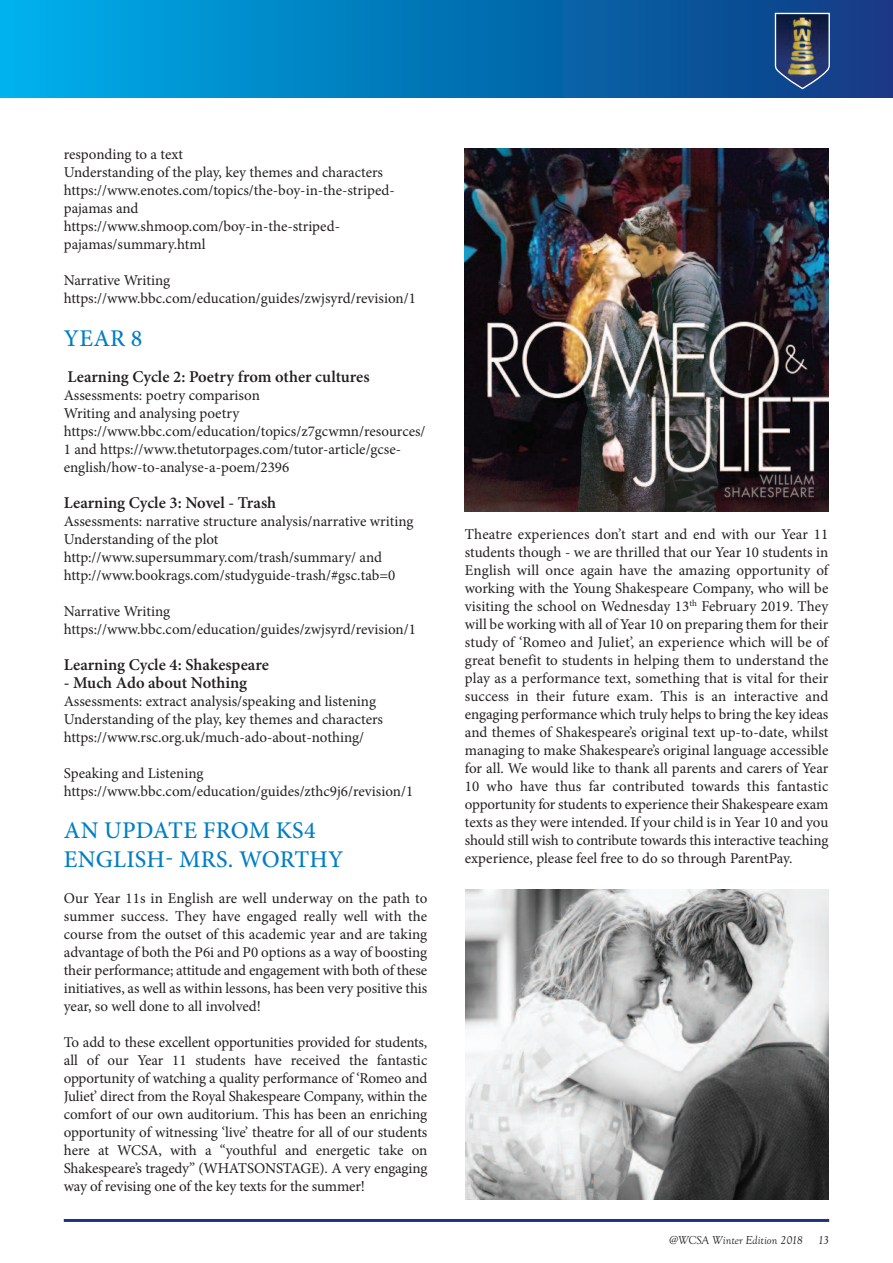
<style>
.page{position:relative;width:893px;height:1263px;background:#fff}
.page>*{position:absolute;margin:0;border:0;box-sizing:border-box;transform-origin:0 0}
.t1{font:500 24px/28.8px "Minion Pro";letter-spacing:.01em;color:#007ec5}
.t2{font:600 16.5px "Minion Pro";letter-spacing:-.005em;color:#231f20}
.t3{font:15px/18px "Minion Pro";letter-spacing:-.005em;color:#231f20}
.t4{font:italic 12px "Goudy Old Style T";color:#231f20}
</style>
<div class="page">
<hr style="left:64px;top:1219px;width:765px;height:3px;background:#1f3584">
<svg style="left:0;top:0;width:893px;height:98px;background:#0675b5"></svg>
<svg style="left:775px;top:65px;width:55px;height:24px"></svg>
<img style="left:466px;top:890px;width:362px;height:309px">
<img style="left:465px;top:148px;width:363px;height:364px">
<p class="t3" style="left:64px;top:147px;width:333px">responding to a text<br>Understanding of the play, key themes and characters https://www.enotes.com/topics/the-boy-in-the-striped&shy;pajamas and https://www.shmoop.com/boy-in-the-striped&shy;pajamas/summary.html</p>
<p class="t3" style="left:64px;top:273px;width:354px">Narrative Writing https://www.bbc.com/education/guides/zwjsyrd/revision/1</p>
<h1 class="t1" style="left:64px;top:326px;width:80px">YEAR 8</h1>
<p class="t2" style="left:67px;top:370px;width:304px">Learning Cycle 2: Poetry from other cultures</p>
<p class="t3" style="left:64px;top:387px;width:363px">Assessments: poetry comparison<br>Writing and analysing poetry https://www.bbc.com/education/topics/z7gcwmn/resources/ 1 and https://www.thetutorpages.com/tutor-article/gcse&shy;english/how-to-analyse-a-poem/2396</p>
<p class="t2" style="left:64px;top:496px;width:214px">Learning Cycle 3: Novel - Trash</p>
<p class="t3" style="left:64px;top:513px;width:351px">Assessments: narrative structure analysis/narrative writing Understanding of the plot http://www.supersummary.com/trash/summary/ and http://www.bookrags.com/studyguide-trash/#gsc.tab=0</p>
<p class="t3" style="left:64px;top:603px;width:354px">Narrative Writing https://www.bbc.com/education/guides/zwjsyrd/revision/1</p>
<p class="t2" style="left:64px;top:658px;width:207px">Learning Cycle 4: Shakespeare</p>
<p class="t2" style="left:64px;top:676px;width:185px">- Much Ado about Nothing</p>
<p class="t3" style="left:64px;top:693px;width:321px">Assessments: extract analysis/speaking and listening<br>Understanding of the play, key themes and characters https://www.rsc.org.uk/much-ado-about-nothing/</p>
<p class="t3" style="left:64px;top:765px;width:351px">Speaking and Listening https://www.bbc.com/education/guides/zthc9j6/revision/1</p>
<h1 class="t1" style="left:64px;top:818px;width:281px">AN UPDATE FROM KS4<br>ENGLISH- MRS. WORTHY</h1>
<p class="t3" style="left:64px;top:890px;width:365px;text-align:justify">Our Year 11s in English are well underway on the path to summer success. They have engaged really well with the course from the outset of this academic year and are taking advantage of both the P6i and P0 options as a way of boosting their performance; attitude and engagement with both of these initiatives, as well as within lessons, has been very positive this year, so well done to all involved!</p>
<p class="t3" style="left:64px;top:1034px;width:365px;text-align:justify">To add to these excellent opportunities provided for students, all of our Year 11 students have received the fantastic opportunity of watching a quality performance of ‘Romeo and Juliet’ direct from the Royal Shakespeare Company, within the comfort of our own auditorium. This has been an enriching opportunity of witnessing ‘live’ theatre for all of our students here at WCSA, with a “youthful and energetic take on Shakespeare’s tragedy” (WHATSONSTAGE). A very engaging way of revising one of the key texts for the summer!</p>
<p class="t3" style="left:465px;top:526px;width:365px;text-align:justify">Theatre experiences don’t start and end with our Year 11 students though - we are thrilled that our Year 10 students in English will once again have the amazing opportunity of working with the Young Shakespeare Company, who will be visiting the school on Wednesday 13<sup>th</sup> February 2019. They will be working with all of Year 10 on preparing them for their study of ‘Romeo and Juliet’, an experience which will be of great benefit to students in helping them to understand the play as a performance text, something that is vital for their success in their future exam. This is an interactive and engaging performance which truly helps to bring the key ideas and themes of Shakespeare’s original text up-to-date, whilst managing to make Shakespeare’s original language accessible for all. We would like to thank all parents and carers of Year 10 who have thus far contributed towards this fantastic opportunity for students to experience their Shakespeare exam texts as they were intended. If your child is in Year 10 and you should still wish to contribute towards this interactive teaching experience, please feel free to do so through ParentPay.</p>
<p class="t4" style="left:669px;top:1233px;width:135px">@WCSA Winter Edition 2018</p>
<p class="t4" style="left:818px;top:1233px;width:13px">13</p>
</div>
